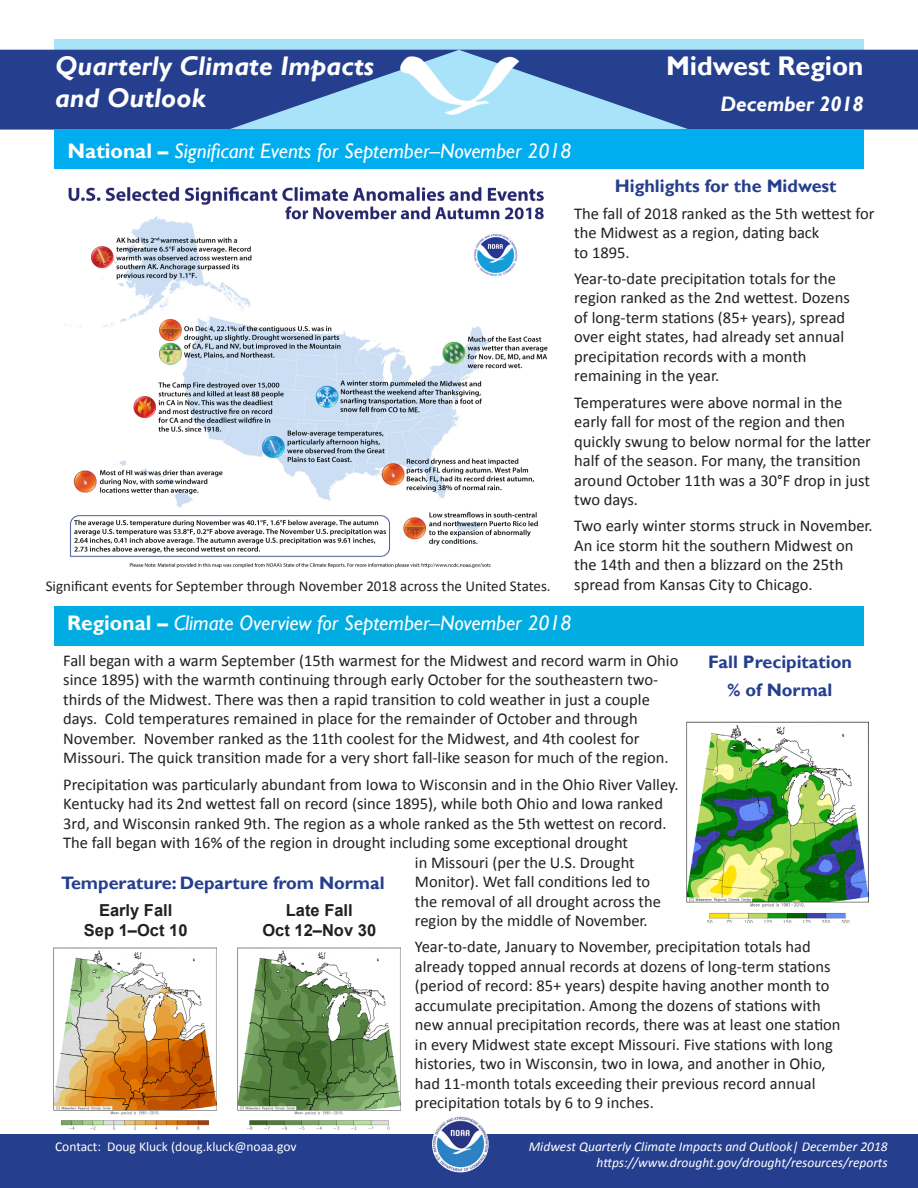
<style>
.page{position:relative;width:918px;height:1188px;background:#fff}
.page>*{position:absolute;margin:0;border:0;box-sizing:border-box;transform-origin:0 0}
.t1{font:italic 700 27px/32.4px "Gill Sans";color:#fff}
.t2{font:700 27px "Gill Sans";letter-spacing:-.005em;color:#fff}
.t3{font:italic 21px "Gill Sans";color:#fff}
.t4{font:italic 700 21px "Gill Sans";letter-spacing:-.005em;color:#fff}
.t5{font:700 18px "Gill Sans";color:#253f8e}
.body_text{font:16.5px/19.5px "Calibri";color:#231f20}
.Figure_title{font:700 16.5px "Arial";color:#231f20}
.t6{font:15px "Calibri";color:#231f20}
.Footer_Right{font:italic 13.5px "Calibri";color:#fff}
.t7{font:13.5px "Calibri";color:#fff}
.s1{font-weight:700;font-style:normal}
</style>
<div class="page">
<svg style="left:54px;top:39px;width:810px;height:11px;background:#a5def5"></svg>
<svg style="left:0;top:50px;width:918px;height:80px;background:#3c5ca1"></svg>
<div style="left:0;top:1134px;width:918px;height:54px;background:#253f8e"></div>
<div style="left:54px;top:129px;width:810px;height:40px;background:#00aeef"></div>
<div style="left:54px;top:606px;width:810px;height:39px;background:#00ace1"></div>
<img style="left:432px;top:1116px;width:57px;height:57px;border-radius:28px">
<img style="left:400px;top:56px;width:119px;height:58px">
<img style="left:65px;top:186px;width:483px;height:382px">
<img style="left:687px;top:721px;width:181px;height:202px">
<img style="left:237px;top:947px;width:163px;height:183px">
<img style="left:54px;top:947px;width:163px;height:183px">
<h1 class="t1" style="left:55px;top:50px;width:320px">Quarterly Climate Impacts and Outlook</h1>
<h2 class="t2" style="left:666px;top:49px;width:199px">Midwest Region</h2>
<h2 class="t4" style="left:720px;top:92px;width:145px">December 2018</h2>
<h3 class="t3" style="left:68px;top:138px;width:505px"><span class="s1">National –</span> Significant Events for September–November 2018</h3>
<p class="t6" style="left:46px;top:576px;width:506px">Significant events for September through November 2018 across the United States.</p>
<h4 class="t5" style="left:615px;top:175px;width:223px">Highlights for the Midwest</h4>
<p class="body_text" style="left:574px;top:203px;width:302px">The fall of 2018 ranked as the 5th wettest for the Midwest as a region, dating back<br>to 1895.</p>
<p class="body_text" style="left:574px;top:269px;width:277px">Year-to-date precipitation totals for the region ranked as the 2nd wettest. Dozens of long-term stations (85+ years), spread over eight states, had already set annual precipitation records with a month remaining in the year.</p>
<p class="body_text" style="left:574px;top:392px;width:298px">Temperatures were above normal in the early fall for most of the region and then quickly swung to below normal for the latter half of the season. For many, the transition around October 11th was a 30°F drop in just two days.</p>
<p class="body_text" style="left:574px;top:516px;width:300px">Two early winter storms struck in November.<br>An ice storm hit the southern Midwest on the 14th and then a blizzard on the 25th spread from Kansas City to Chicago.</p>
<h3 class="t3" style="left:67px;top:611px;width:506px"><span class="s1">Regional –</span> Climate Overview for September–November 2018</h3>
<p class="body_text" style="left:63px;top:651px;width:617px">Fall began with a warm September (15th warmest for the Midwest and record warm in Ohio since 1895) with the warmth continuing through early October for the southeastern two&shy;thirds of the Midwest. There was then a rapid transition to cold weather in just a couple days. Cold temperatures remained in place for the remainder of October and through November. November ranked as the 11th coolest for the Midwest, and 4th coolest for Missouri. The quick transition made for a very short fall-like season for much of the region.</p>
<p class="body_text" style="left:63px;top:774px;width:617px">Precipitation was particularly abundant from Iowa to Wisconsin and in the Ohio River Valley.</p>
<p class="body_text" style="left:63px;top:794px;width:601px">Kentucky had its 2nd wettest fall on record (since 1895), while both Ohio and Iowa ranked</p>
<p class="body_text" style="left:63px;top:813px;width:605px">3rd, and Wisconsin ranked 9th. The region as a whole ranked as the 5th wettest on record.</p>
<p class="body_text" style="left:63px;top:833px;width:566px">The fall began with 16% of the region in drought including some exceptional drought</p>
<p class="body_text" style="left:415px;top:852px;width:221px">in Missouri (per the U.S. Drought</p>
<p class="body_text" style="left:415px;top:872px;width:237px">Monitor). Wet fall conditions led to</p>
<p class="body_text" style="left:415px;top:891px;width:248px">the removal of all drought across the</p>
<p class="body_text" style="left:415px;top:911px;width:234px">region by the middle of November.</p>
<p class="body_text" style="left:415px;top:937px;width:427px">Year-to-date, January to November, precipitation totals had already topped annual records at dozens of long-term stations (period of record: 85+ years) despite having another month to accumulate precipitation. Among the dozens of stations with new annual precipitation records, there was at least one station in every Midwest state except Missouri. Five stations with long histories, two in Wisconsin, two in Iowa, and another in Ohio, had 11-month totals exceeding their previous record annual precipitation totals by 6 to 9 inches.</p>
<h4 class="t5" style="left:708px;top:651px;width:145px">Fall Precipitation</h4>
<h4 class="t5" style="left:728px;top:679px;width:106px">% of Normal</h4>
<h4 class="t5" style="left:61px;top:872px;width:325px">Temperature: Departure from Normal</h4>
<p class="Figure_title" style="left:286px;top:900px;width:68px">Late Fall</p>
<p class="Figure_title" style="left:262px;top:919px;width:115px">Oct 12–Nov 30</p>
<p class="Figure_title" style="left:99px;top:900px;width:75px">Early Fall</p>
<p class="Figure_title" style="left:84px;top:919px;width:105px">Sep 1–Oct 10</p>
<p class="t7" style="left:55px;top:1138px;width:243px">Contact: Doug Kluck (doug.kluck@noaa.gov</p>
<p class="Footer_Right" style="left:529px;top:1137px;width:361px">Midwest Quarterly Climate Impacts and Outlook| December 2018</p>
<p class="Footer_Right" style="left:597px;top:1153px;width:293px">https://www.drought.gov/drought/resources/reports</p>
</div>
